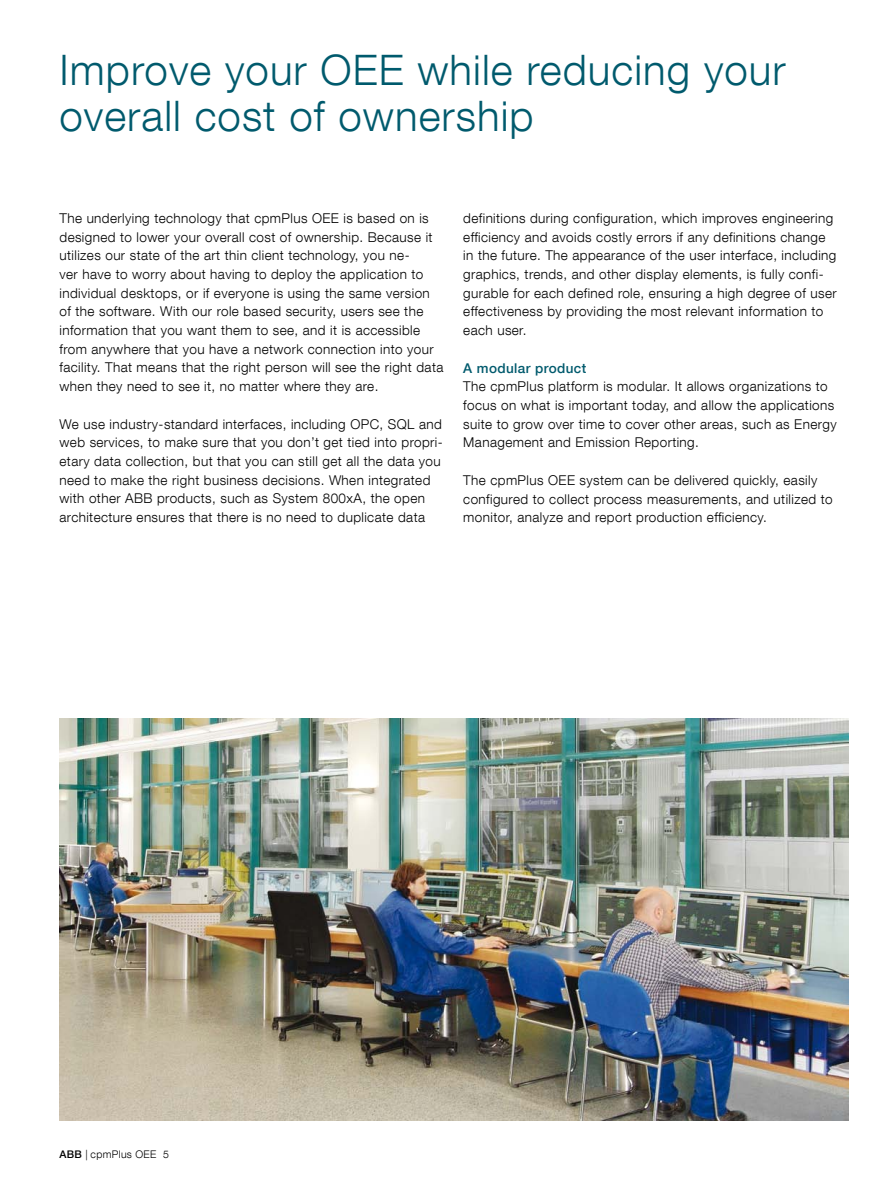
<style>
.page{position:relative;width:893px;height:1188px;background:#fff}
.page>*{position:absolute;margin:0;border:0;box-sizing:border-box;transform-origin:0 0}
.t1{font:300 42px/45.5px "ABB Neue Helvetica";letter-spacing:.025em;color:#005a6d}
.t2{font:300 13.5px/18.8px "ABB Neue Helvetica";letter-spacing:.03em;color:#000}
.t3{font:500 13.5px "ABB Neue Helvetica";letter-spacing:.03em;color:#005a6d}
.t4{font:300 10.5px "ABB Neue Helvetica";letter-spacing:.03em;color:#000}
.s1{font-weight:500}
</style>
<div class="page">
<img style="left:60px;top:718px;width:789px;height:402px">
<h1 class="t1" style="left:60px;top:47px;width:728px">Improve your OEE while reducing your overall cost of ownership</h1>
<p class="t2" style="left:60px;top:208px;width:385px">The underlying technology that cpmPlus OEE is based on is designed to lower your overall cost of ownership. Because it utilizes our state of the art thin client technology, you ne-<br>ver have to worry about having to deploy the application to individual desktops, or if everyone is using the same version of the software. With our role based security, users see the information that you want them to see, and it is accessible from anywhere that you have a network connection into your facility. That means that the right person will see the right data when they need to see it, no matter where they are.</p>
<p class="t2" style="left:60px;top:414px;width:385px">We use industry-standard interfaces, including OPC, SQL and web services, to make sure that you don’t get tied into propri&shy;etary data collection, but that you can still get all the data you need to make the right business decisions. When integrated with other ABB products, such as System 800xA, the open architecture ensures that there is no need to duplicate data</p>
<p class="t2" style="left:463px;top:208px;width:375px">definitions during configuration, which improves engineering efficiency and avoids costly errors if any definitions change in the future. The appearance of the user interface, including graphics, trends, and other display elements, is fully confi&shy;gurable for each defined role, ensuring a high degree of user effectiveness by providing the most relevant information to each user.</p>
<p class="t3" style="left:463px;top:360px;width:125px">A modular product</p>
<p class="t2" style="left:463px;top:377px;width:375px">The cpmPlus platform is modular. It allows organizations to focus on what is important today, and allow the applications suite to grow over time to cover other areas, such as Energy Management and Emission Reporting.</p>
<p class="t2" style="left:463px;top:470px;width:371px">The cpmPlus OEE system can be delivered quickly, easily configured to collect process measurements, and utilized to monitor, analyze and report production efficiency.</p>
<p class="t4" style="left:60px;top:1148px;width:111px"><span class="s1">ABB</span> | cpmPlus OEE 5</p>
</div>
